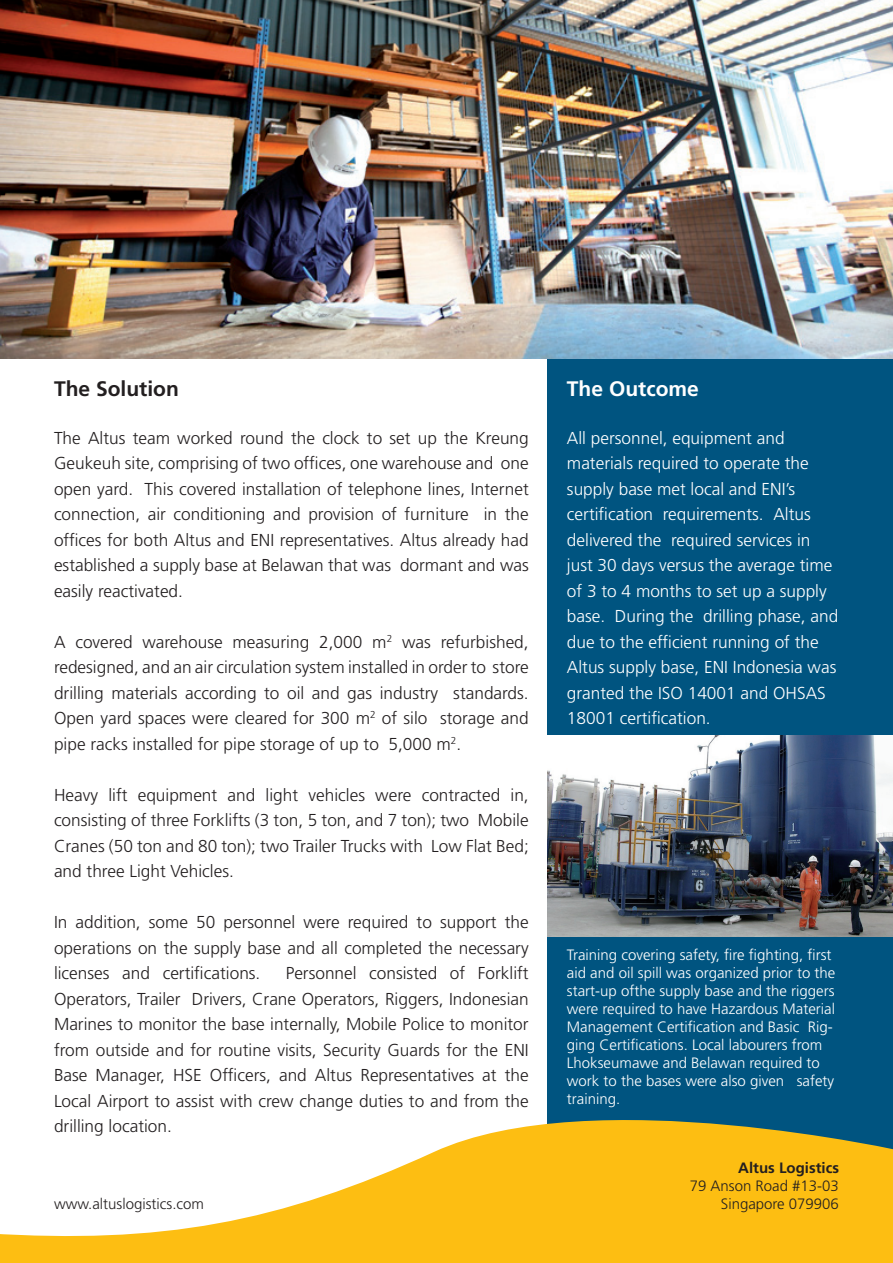
<style>
.page{position:relative;width:893px;height:1263px;background:#fff}
.page>*{position:absolute;margin:0;border:0;box-sizing:border-box;transform-origin:0 0}
.t1{font:700 21px "Frutiger LT Std";color:#231f20}
.t2{font:700 21px "Frutiger LT Std";color:#fff}
.t3{font:300 17.25px/25.5px "Frutiger LT Std";color:#231f20;text-align:justify}
.t4{font:300 17.25px/25.5px "Frutiger LT Std";color:#fff}
.t5{font:300 15px/18px "Frutiger LT Std";color:#fff}
.t6{font:300 15px "Frutiger LT Std";color:#231f20}
.t7{font:700 15px "Frutiger LT Std";color:#231f20}
</style>
<div class="page">
<div style="left:547px;top:359px;width:346px;height:904px;background:#005480"></div>
<svg style="left:0;top:1120px;width:893px;height:143px;fill:#fdbe12"></svg>
<img style="left:547px;top:736px;width:346px;height:201px">
<img style="left:0;top:0;width:893px;height:359px">
<p class="t1" style="left:54px;top:376px;width:126px">The Solution</p>
<p class="t3" style="left:54px;top:425px;width:476px">The Altus team worked round the clock to set up the Kreung Geukeuh site, comprising of two offices, one warehouse and one open yard. This covered installation of telephone lines, Internet connection, air conditioning and provision of furniture in the offices for both Altus and ENI representatives. Altus already had established a supply base at Belawan that was dormant and was easily reactivated.</p>
<p class="t3" style="left:54px;top:629px;width:476px">A covered warehouse measuring 2,000 m<sup>2</sup> was refurbished, redesigned, and an air circulation system installed in order to store drilling materials according to oil and gas industry standards.<br>Open yard spaces were cleared for 300 m<sup>2</sup> of silo storage and pipe racks installed for pipe storage of up to 5,000 m<sup>2</sup>.</p>
<p class="t3" style="left:54px;top:782px;width:476px">Heavy lift equipment and light vehicles were contracted in, consisting of three Forklifts (3 ton, 5 ton, and 7 ton); two Mobile Cranes (50 ton and 80 ton); two Trailer Trucks with Low Flat Bed; and three Light Vehicles.</p>
<p class="t3" style="left:54px;top:910px;width:476px">In addition, some 50 personnel were required to support the operations on the supply base and all completed the necessary licenses and certifications.</p>
<p class="t3" style="left:54px;top:961px;width:476px;text-indent:232px">Personnel consisted of Forklift Operators, Trailer Drivers, Crane Operators, Riggers, Indonesian Marines to monitor the base internally, Mobile Police to monitor from outside and for routine visits, Security Guards for the ENI Base Manager, HSE Officers, and Altus Representatives at the Local Airport to assist with crew change duties to and from the drilling location.</p>
<p class="t2" style="left:567px;top:376px;width:133px">The Outcome</p>
<p class="t4" style="left:567px;top:425px;width:273px">All personnel, equipment and materials required to operate the supply base met local and ENI’s certification requirements. Altus delivered the required services in just 30 days versus the average time of 3 to 4 months to set up a supply base. During the drilling phase, and due to the efficient running of the<br>Altus supply base, ENI Indonesia was granted the ISO 14001 and OHSAS<br>18001 certification.</p>
<p class="t5" style="left:567px;top:946px;width:270px">Training covering safety, fire fighting, first aid and oil spill was organized prior to the start-up ofthe supply base and the riggers were required to have Hazardous Material Management Certification and Basic Rig&shy;ging Certifications. Local labourers from Lhokseumawe and Belawan required to work to the bases were also given safety training.</p>
<p class="t7" style="left:738px;top:1159px;width:102px">Altus Logistics</p>
<p class="t6" style="left:690px;top:1177px;width:151px">79 Anson Road #13-03</p>
<p class="t6" style="left:54px;top:1195px;width:152px">www.altuslogistics.com</p>
<p class="t6" style="left:721px;top:1195px;width:120px">Singapore 079906</p>
</div>
